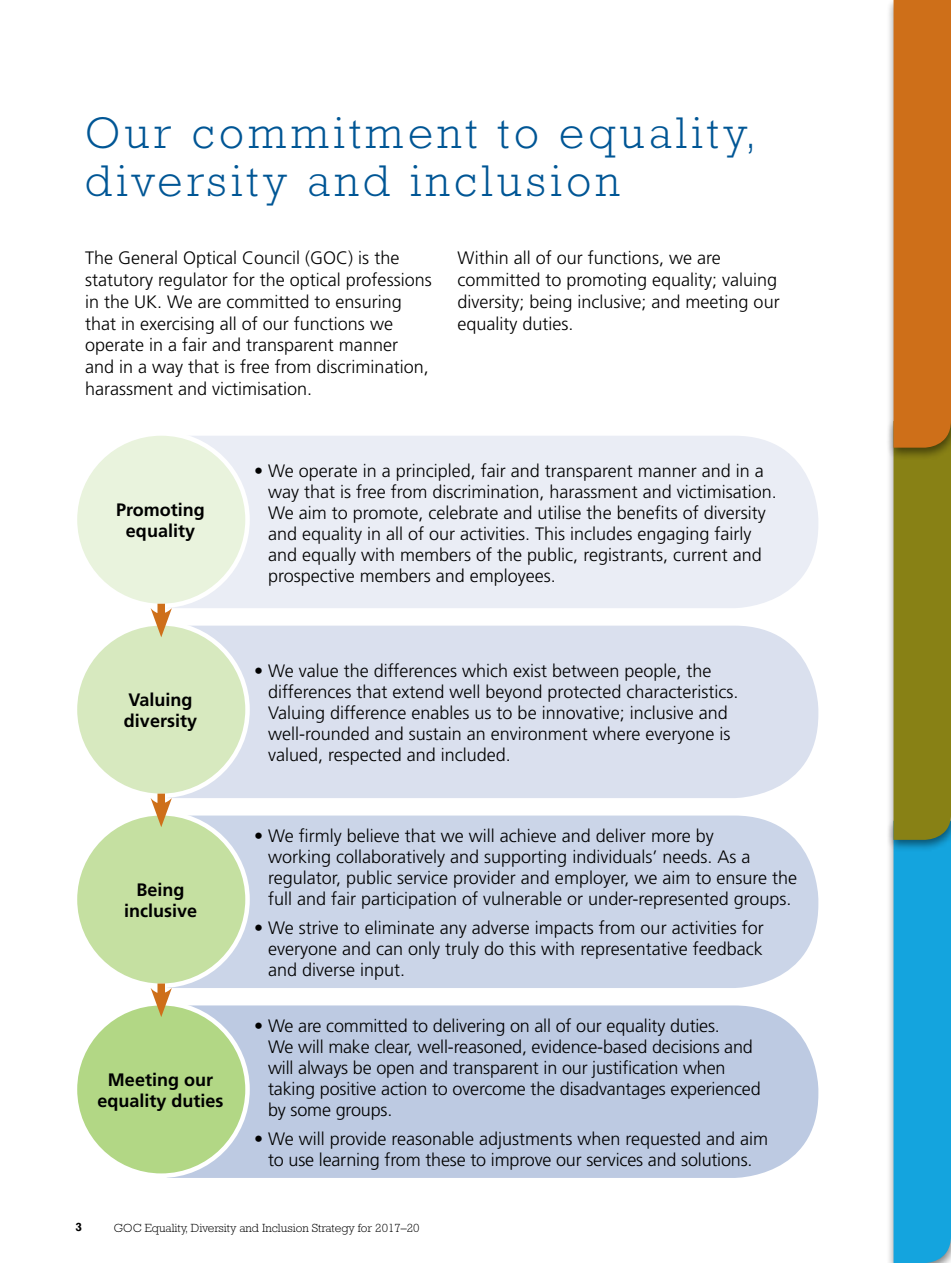
<style>
.page{position:relative;width:951px;height:1263px;background:#fff}
.page>*{position:absolute;margin:0;border:0;box-sizing:border-box;transform-origin:0 0}
.t1{font:300 45px/48px "Rockwell";letter-spacing:.1em;color:#005695}
.t2{font:300 18px/21px "Frutiger";color:#000}
.t3{font:300 18px/21.8px "Frutiger LT Std";color:#000}
.t4{font:700 18px/21px "Frutiger";color:#000;text-align:center}
.t5{font:300 12px "Rockwell";color:#000}
.t6{font:700 12px "Rockwell";color:#000}
</style>
<div class="page">
<div style="left:886px;top:817px;width:64px;height:446px;background:#000;opacity:.5"></div>
<div style="left:886px;top:417px;width:64px;height:435px;background:#000;opacity:.5"></div>
<div style="left:886px;top:0;width:64px;height:460px;background:#000;opacity:.5"></div>
<svg style="left:893px;top:0;width:57px;height:1263px;background:#7a865a"></svg>
<div style="left:171px;top:815px;width:647px;height:173px;background:#cbd5e8"></div>
<div style="left:172px;top:436px;width:646px;height:172px;background:#eaedf5"></div>
<div style="left:171px;top:1005px;width:647px;height:173px;background:#bdcae2"></div>
<div style="left:171px;top:626px;width:647px;height:172px;background:#dae0ee"></div>
<div style="left:75px;top:813px;width:172px;height:173px;background:#c5e0a1;border-radius:50%"></div>
<div style="left:73px;top:811px;width:177px;height:177px;border:4px solid #fff;border-radius:50%"></div>
<div style="left:75px;top:433px;width:172px;height:173px;background:#e9f3dd;border-radius:50%"></div>
<div style="left:73px;top:431px;width:177px;height:177px;border:4px solid #fff;border-radius:50%"></div>
<div style="left:75px;top:1003px;width:172px;height:173px;background:#b2d785;border-radius:50%"></div>
<div style="left:73px;top:1001px;width:177px;height:177px;border:4px solid #fff;border-radius:50%"></div>
<div style="left:75px;top:623px;width:172px;height:173px;background:#d7e9bf;border-radius:50%"></div>
<div style="left:73px;top:621px;width:177px;height:177px;border:4px solid #fff;border-radius:50%"></div>
<div style="left:157px;top:604px;width:8px;height:16px;background:#ce6f19"></div>
<svg style="left:151px;top:608px;width:21px;height:29px"></svg>
<div style="left:157px;top:794px;width:8px;height:16px;background:#ce6f19"></div>
<svg style="left:151px;top:798px;width:21px;height:29px"></svg>
<div style="left:157px;top:983px;width:8px;height:17px;background:#ce6f19"></div>
<svg style="left:151px;top:988px;width:21px;height:29px"></svg>
<h1 class="t1" style="left:85px;top:108px;width:672px">Our commitment to equality, diversity and inclusion</h1>
<p class="t3" style="left:85px;top:248px;width:348px">The General Optical Council (GOC) is the statutory regulator for the optical professions in the UK. We are committed to ensuring that in exercising all of our functions we operate in a fair and transparent manner<br>and in a way that is free from discrimination, harassment and victimisation.</p>
<p class="t3" style="left:457px;top:248px;width:324px">Within all of our functions, we are committed to promoting equality; valuing diversity; being inclusive; and meeting our equality duties.</p>
<p class="t4" style="left:116px;top:499px;width:90px">Promoting equality</p>
<p class="t4" style="left:124px;top:689px;width:75px;text-align:left">Valuing diversity</p>
<p class="t4" style="left:124px;top:879px;width:75px">Being inclusive</p>
<p class="t4" style="left:97px;top:1069px;width:128px">Meeting our equality duties</p>
<p class="t2" style="left:268px;top:460px;width:510px;text-indent:-14px">• We operate in a principled, fair and transparent manner and in a way that is free from discrimination, harassment and victimisation.<br>We aim to promote, celebrate and utilise the benefits of diversity and equality in all of our activities. This includes engaging fairly and equally with members of the public, registrants, current and prospective members and employees.</p>
<p class="t2" style="left:268px;top:660px;width:472px;text-indent:-14px">• We value the differences which exist between people, the differences that extend well beyond protected characteristics.<br>Valuing difference enables us to be innovative; inclusive and well-rounded and sustain an environment where everyone is valued, respected and included.</p>
<p class="t2" style="left:268px;top:825px;width:530px;text-indent:-14px">• We firmly believe that we will achieve and deliver more by<br>working collaboratively and supporting individuals’ needs. As a regulator, public service provider and employer, we aim to ensure the full and fair participation of vulnerable or under-represented groups.</p>
<p class="t2" style="left:268px;top:917px;width:497px;text-align:justify;text-indent:-14px">• We strive to eliminate any adverse impacts from our activities for everyone and can only truly do this with representative feedback and diverse input.</p>
<p class="t2" style="left:268px;top:1015px;width:494px;text-indent:-14px">• We are committed to delivering on all of our equality duties.<br>We will make clear, well-reasoned, evidence-based decisions and will always be open and transparent in our justification when taking positive action to overcome the disadvantages experienced by some groups.</p>
<p class="t2" style="left:254px;top:1128px;width:515px;text-align:center">• We will provide reasonable adjustments when requested and aim to use learning from these to improve our services and solutions.</p>
<p class="t6" style="left:75px;top:1219px;width:8px">3</p>
<p class="t5" style="left:114px;top:1221px;width:307px">GOC Equality, Diversity and Inclusion Strategy for 2017–20</p>
</div>
